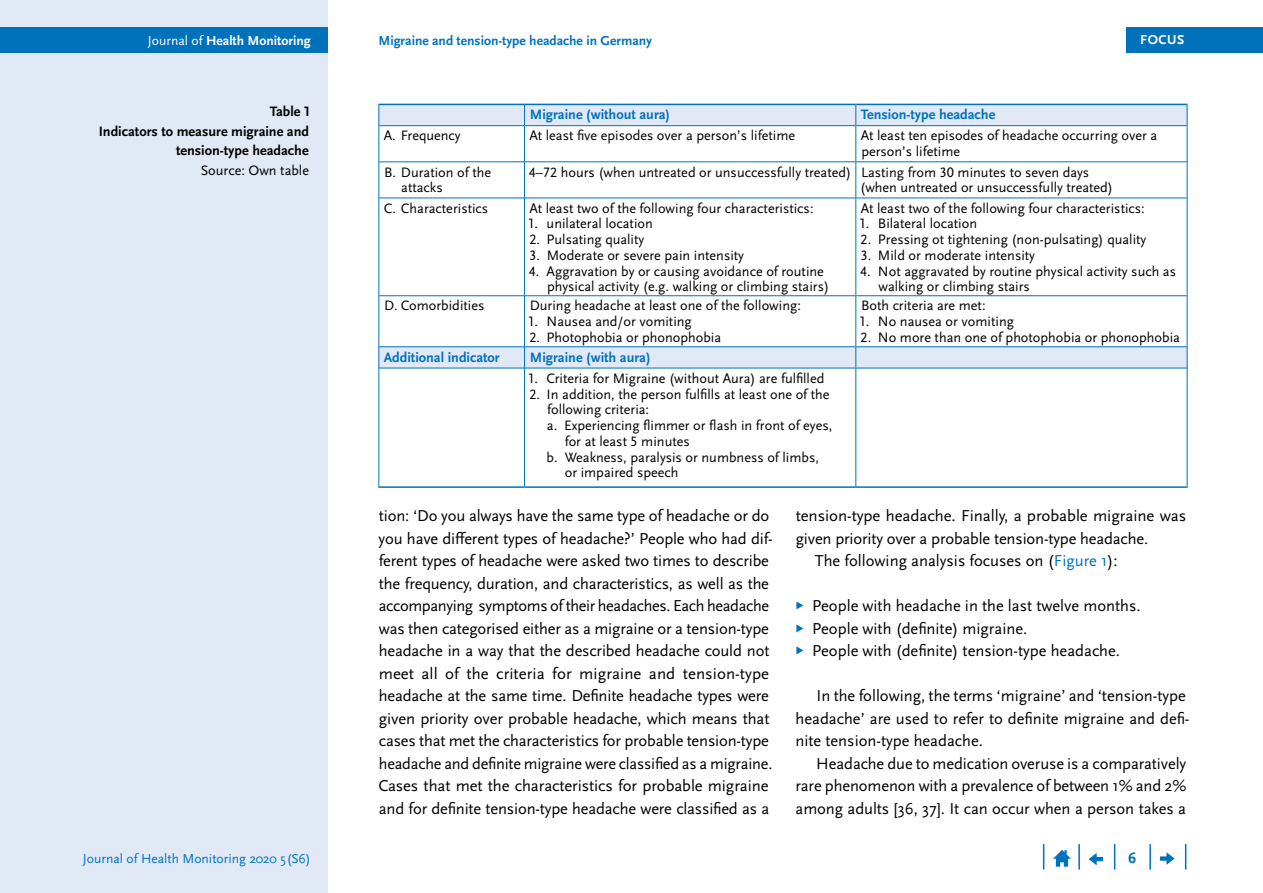
<style>
.page{position:relative;width:1263px;height:893px;background:#fff}
.page>*{position:absolute;margin:0;border:0;box-sizing:border-box;transform-origin:0 0}
.Copy_Einzug{font:16.5px/22.5px "Scala Sans Pro";letter-spacing:-.01em;color:#000}
.t1{font:700 15.75px "Scala Sans Pro";color:#0072bc}
.Tab_Text_l{font:14.25px/15.8px "Scala Sans Pro";color:#000}
.Tab_Text_lb_blau{font:700 14.25px "Scala Sans Pro";color:#0072bc}
.t2{font:700 14.25px/19.5px "Scala Sans Pro";color:#000;text-align:right}
.t3{font:700 13.65px "Scala Sans Pro";color:#0072bc}
.t4{font:13.65px "Scala Sans Pro";color:#0072bc}
.t5{font:700 13.65px "Scala Sans Pro";color:#fff}
.t6{font:700 13.5px "Scala Sans Pro";letter-spacing:.04em;color:#fff}
.s1{font-weight:400}
.s2{color:#0072bc}
</style>
<div class="page">
<div style="left:0;top:0;width:327px;height:893px;background:#e1e8f6"></div>
<div style="left:0;top:28px;width:327px;height:25px;background:#0072bc"></div>
<svg style="left:1185px;top:844px;width:1px;height:26px"></svg>
<hr style="left:1149px;top:844px;width:2px;height:26px;background:#0072bc">
<svg style="left:1114px;top:844px;width:1px;height:26px"></svg>
<hr style="left:1078px;top:844px;width:2px;height:26px;background:#0072bc">
<svg style="left:1043px;top:844px;width:1px;height:26px"></svg>
<svg style="left:1053px;top:850px;width:18px;height:17px"></svg>
<svg style="left:1089px;top:853px;width:14px;height:12px"></svg>
<svg style="left:1160px;top:852px;width:14px;height:13px"></svg>
<div style="left:1126px;top:28px;width:137px;height:25px;background:#0072bc"></div>
<svg style="left:379px;top:105px;width:808px;height:263px"></svg>
<hr style="left:379px;top:104px;width:145px;height:1px;background:#0072bc">
<hr style="left:525px;top:104px;width:330px;height:1px;background:#0072bc">
<hr style="left:856px;top:104px;width:331px;height:1px;background:#0072bc">
<hr style="left:379px;top:125px;width:145px;height:1px;background:#0072bc">
<hr style="left:525px;top:125px;width:330px;height:1px;background:#0072bc">
<hr style="left:856px;top:125px;width:331px;height:1px;background:#0072bc">
<hr style="left:379px;top:161px;width:145px;height:1px;background:#0072bc">
<hr style="left:525px;top:161px;width:330px;height:1px;background:#0072bc">
<hr style="left:856px;top:161px;width:331px;height:1px;background:#0072bc">
<hr style="left:379px;top:198px;width:145px;height:1px;background:#0072bc">
<hr style="left:525px;top:198px;width:330px;height:1px;background:#0072bc">
<hr style="left:856px;top:198px;width:331px;height:1px;background:#0072bc">
<hr style="left:379px;top:295px;width:145px;height:1px;background:#0072bc">
<hr style="left:525px;top:295px;width:330px;height:1px;background:#0072bc">
<hr style="left:856px;top:295px;width:331px;height:1px;background:#0072bc">
<hr style="left:379px;top:346px;width:145px;height:1px;background:#0072bc">
<hr style="left:525px;top:346px;width:330px;height:1px;background:#0072bc">
<hr style="left:856px;top:346px;width:331px;height:1px;background:#0072bc">
<hr style="left:379px;top:368px;width:145px;height:1px;background:#0072bc">
<hr style="left:525px;top:368px;width:330px;height:1px;background:#0072bc">
<hr style="left:856px;top:368px;width:331px;height:1px;background:#0072bc">
<svg style="left:378px;top:104px;width:1px;height:22px"></svg>
<svg style="left:524px;top:104px;width:1px;height:22px"></svg>
<svg style="left:855px;top:104px;width:1px;height:22px"></svg>
<svg style="left:1187px;top:104px;width:1px;height:22px"></svg>
<hr style="left:378px;top:126px;width:1px;height:36px;background:#0072bc">
<hr style="left:524px;top:126px;width:1px;height:36px;background:#0072bc">
<hr style="left:855px;top:126px;width:1px;height:36px;background:#0072bc">
<hr style="left:1187px;top:126px;width:1px;height:36px;background:#0072bc">
<hr style="left:378px;top:162px;width:1px;height:36px;background:#0072bc">
<hr style="left:524px;top:162px;width:1px;height:36px;background:#0072bc">
<hr style="left:855px;top:162px;width:1px;height:36px;background:#0072bc">
<hr style="left:1187px;top:162px;width:1px;height:36px;background:#0072bc">
<hr style="left:378px;top:198px;width:1px;height:98px;background:#0072bc">
<hr style="left:524px;top:198px;width:1px;height:98px;background:#0072bc">
<hr style="left:855px;top:198px;width:1px;height:98px;background:#0072bc">
<hr style="left:1187px;top:198px;width:1px;height:98px;background:#0072bc">
<hr style="left:378px;top:296px;width:1px;height:51px;background:#0072bc">
<hr style="left:524px;top:296px;width:1px;height:51px;background:#0072bc">
<hr style="left:855px;top:296px;width:1px;height:51px;background:#0072bc">
<hr style="left:1187px;top:296px;width:1px;height:51px;background:#0072bc">
<svg style="left:378px;top:347px;width:1px;height:21px"></svg>
<svg style="left:524px;top:347px;width:1px;height:21px"></svg>
<svg style="left:855px;top:347px;width:1px;height:21px"></svg>
<svg style="left:1187px;top:347px;width:1px;height:21px"></svg>
<hr style="left:378px;top:368px;width:1px;height:120px;background:#0072bc">
<hr style="left:524px;top:368px;width:1px;height:118px;background:#0072bc">
<hr style="left:855px;top:368px;width:1px;height:118px;background:#0072bc">
<hr style="left:1187px;top:368px;width:1px;height:120px;background:#0072bc">
<hr style="left:379px;top:486px;width:145px;height:2px;background:#0072bc">
<hr style="left:524px;top:486px;width:332px;height:2px;background:#0072bc">
<hr style="left:856px;top:486px;width:331px;height:2px;background:#0072bc">
<p class="t5" style="left:148px;top:33px;width:164px"><span class="s1">Journal of</span> Health Monitoring</p>
<p class="t3" style="left:378px;top:33px;width:275px">Migraine and tension-type headache in Germany</p>
<p class="t6" style="left:1140px;top:32px;width:46px">FOCUS</p>
<p class="t2" style="left:99px;top:102px;width:213px">Table 1<br>Indicators to measure migraine and tension-type headache<br><span class="s1">Source: Own table</span></p>
<p class="Tab_Text_lb_blau" style="left:530px;top:106px;width:142px">Migraine (without aura)</p>
<p class="Tab_Text_lb_blau" style="left:861px;top:106px;width:136px">Tension-type headache</p>
<p class="Tab_Text_l" style="left:384px;top:128px;width:79px">A. Frequency</p>
<p class="Tab_Text_l" style="left:529px;top:128px;width:267px">At least five episodes over a person’s lifetime</p>
<p class="Tab_Text_l" style="left:861px;top:128px;width:298px">At least ten episodes of headache occurring over a person’s lifetime</p>
<p class="Tab_Text_l" style="left:401px;top:164px;width:91px;text-indent:-17px">B. Duration of the attacks</p>
<p class="Tab_Text_l" style="left:529px;top:164px;width:324px">4–72 hours (when untreated or unsuccessfully treated)</p>
<p class="Tab_Text_l" style="left:860px;top:164px;width:254px">Lasting from 30 minutes to seven days (when untreated or unsuccessfully treated)</p>
<p class="Tab_Text_l" style="left:384px;top:200px;width:106px">C. Characteristics</p>
<p class="Tab_Text_l" style="left:529px;top:200px;width:286px">At least two of the following four characteristics:</p>
<p class="Tab_Text_l" style="left:527px;top:216px;width:127px">1. unilateral location</p>
<p class="Tab_Text_l" style="left:529px;top:232px;width:116px">2. Pulsating quality</p>
<p class="Tab_Text_l" style="left:529px;top:247px;width:216px">3. Moderate or severe pain intensity</p>
<p class="Tab_Text_l" style="left:547px;top:263px;width:284px;text-indent:-18px">4. Aggravation by or causing avoidance of routine physical activity (e.g. walking or climbing stairs)</p>
<p class="Tab_Text_l" style="left:861px;top:200px;width:286px">At least two of the following four characteristics:</p>
<p class="Tab_Text_l" style="left:859px;top:216px;width:120px">1. Bilateral location</p>
<p class="Tab_Text_l" style="left:861px;top:232px;width:287px">2. Pressing ot tightening (non-pulsating) quality</p>
<p class="Tab_Text_l" style="left:861px;top:247px;width:176px">3. Mild or moderate intensity</p>
<p class="Tab_Text_l" style="left:878px;top:263px;width:299px;text-indent:-19px">4. Not aggravated by routine physical activity such as walking or climbing stairs</p>
<p class="Tab_Text_l" style="left:384px;top:298px;width:102px">D. Comorbidities</p>
<p class="Tab_Text_l" style="left:530px;top:298px;width:273px">During headache at least one of the following:</p>
<p class="Tab_Text_l" style="left:527px;top:314px;width:166px">1. Nausea and/or vomiting</p>
<p class="Tab_Text_l" style="left:529px;top:329px;width:193px">2. Photophobia or phonophobia</p>
<p class="Tab_Text_lb_blau" style="left:384px;top:348px;width:117px">Additional indicator</p>
<p class="Tab_Text_lb_blau" style="left:530px;top:348px;width:122px">Migraine (with aura)</p>
<p class="Tab_Text_l" style="left:527px;top:370px;width:299px">1. Criteria for Migraine (without Aura) are fulfilled</p>
<p class="Tab_Text_l" style="left:529px;top:386px;width:302px">2. In addition, the person fulfills at least one of the</p>
<p class="Tab_Text_l" style="left:547px;top:402px;width:104px">following criteria:</p>
<p class="Tab_Text_l" style="left:547px;top:417px;width:287px">a. Experiencing flimmer or flash in front of eyes,</p>
<p class="Tab_Text_l" style="left:565px;top:433px;width:127px">for at least 5 minutes</p>
<p class="Tab_Text_l" style="left:565px;top:449px;width:256px;text-indent:-18px">b. Weakness, paralysis or numbness of limbs, or impaired speech</p>
<p class="Tab_Text_l" style="left:861px;top:298px;width:126px">Both criteria are met:</p>
<p class="Tab_Text_l" style="left:859px;top:314px;width:157px">1. No nausea or vomiting</p>
<p class="Tab_Text_l" style="left:861px;top:329px;width:321px">2. No more than one of photophobia or phonophobia</p>
<p class="t4" style="left:83px;top:850px;width:229px">Journal of Health Monitoring 2020 5(S6)</p>
<p class="Copy_Einzug" style="left:378px;top:504px;width:396px">tion: ‘Do you always have the same type of headache or do you have different types of headache?’ People who had dif&shy;ferent types of headache were asked two times to describe the frequency, duration, and characteristics, as well as the accompanying symptoms of their headaches. Each headache was then categorised either as a migraine or a tension-type headache in a way that the described headache could not meet all of the criteria for migraine and tension-type headache at the same time. Definite headache types were given priority over probable headache, which means that cases that met the characteristics for probable tension-type headache and definite migraine were classified as a migraine.<br>Cases that met the characteristics for probable migraine and for definite tension-type headache were classified as a</p>
<p class="Copy_Einzug" style="left:796px;top:504px;width:392px">tension-type headache. Finally, a probable migraine was given priority over a probable tension-type headache.</p>
<p class="Copy_Einzug" style="left:815px;top:549px;width:304px">The following analysis focuses on (<span class="s2">Figure 1</span>):</p>
<p class="Copy_Einzug" style="left:812px;top:594px;width:330px">People with headache in the last twelve months.</p>
<p class="Copy_Einzug" style="left:812px;top:617px;width:217px">People with (definite) migraine.</p>
<p class="Copy_Einzug" style="left:812px;top:639px;width:309px">People with (definite) tension-type headache.</p>
<p class="Copy_Einzug" style="left:795px;top:684px;width:396px;text-indent:21px">In the following, the terms ‘migraine’ and ‘tension-type headache’ are used to refer to definite migraine and defi&shy;nite tension-type headache.</p>
<p class="Copy_Einzug" style="left:795px;top:752px;width:392px;text-align:justify;text-indent:21px">Headache due to medication overuse is a comparatively rare phenomenon with a prevalence of between 1% and 2% among adults [36, 37]. It can occur when a person takes a</p>
<p class="t1" style="left:1128px;top:849px;width:9px">6</p>
</div>
